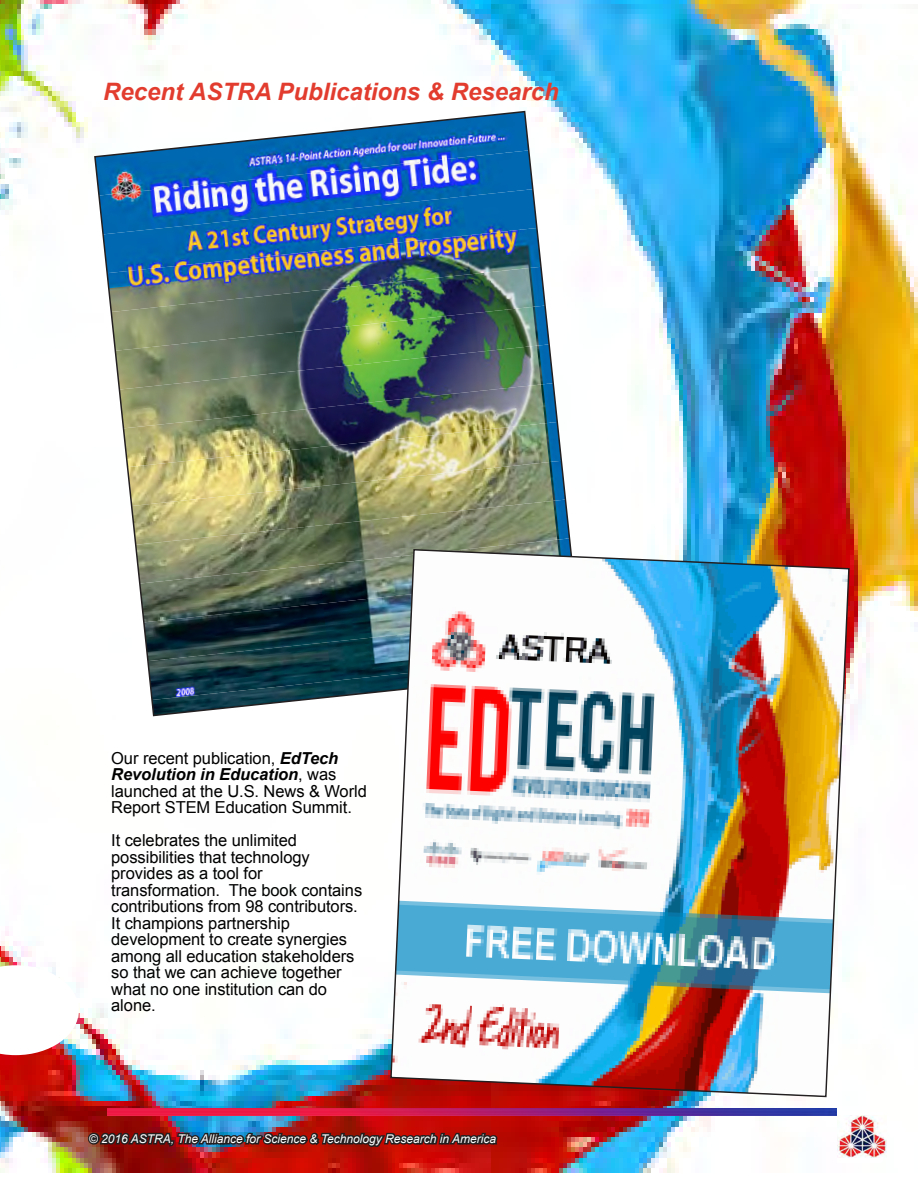
<style>
.page{position:relative;width:918px;height:1188px;background:#fff}
.page>*{position:absolute;margin:0;border:0;box-sizing:border-box;transform-origin:0 0}
.t1{font:italic 700 24px "Arial";color:#e23c2e}
.t2{font:16.5px/16.5px "Arial";letter-spacing:-.005em;color:#000}
.t3{font:italic 12px "Arial";color:#fff}
.s1{font-weight:700;font-style:italic}
</style>
<div class="page">
<img style="left:0;top:0;width:918px;height:1172px">
<div style="left:837px;top:1112px;width:45px;height:50px;background:#fff"></div>
<img style="left:837px;top:1116px;width:50px;height:42px">
<img style="left:107px;top:1108px;width:730px;height:7px">
<svg style="left:0;top:965px;width:79px;height:90px"></svg>
<div style="left:142px;top:884px;width:127px;height:75px;background:#fff;border-radius:50%"></div>
<img style="left:93px;top:110px;width:492px;height:607px">
<img style="left:390px;top:548px;width:460px;height:550px">
<svg style="left:86px;top:1109px;width:413px;height:44px;background:#8a242f"></svg>
<h1 class="t1" style="left:103px;top:76px;width:457px">Recent ASTRA Publications &amp; Research</h1>
<p class="t2" style="left:111px;top:750px;width:257px">Our recent publication, <span class="s1">EdTech<br>Revolution in Education</span>, was launched at the U.S. News &amp; World<br>Report STEM Education Summit.</p>
<p class="t2" style="left:111px;top:832px;width:253px">It celebrates the unlimited possibilities that technology provides as a tool for transformation. The book contains contributions from 98 contributors.<br>It champions partnership development to create synergies among all education stakeholders so that we can achieve together what no one institution can do alone.</p>
<p class="t3" style="left:89px;top:1131px;width:409px">© 2016 ASTRA, The Alliance for Science &amp; Technology Research in America</p>
</div>
